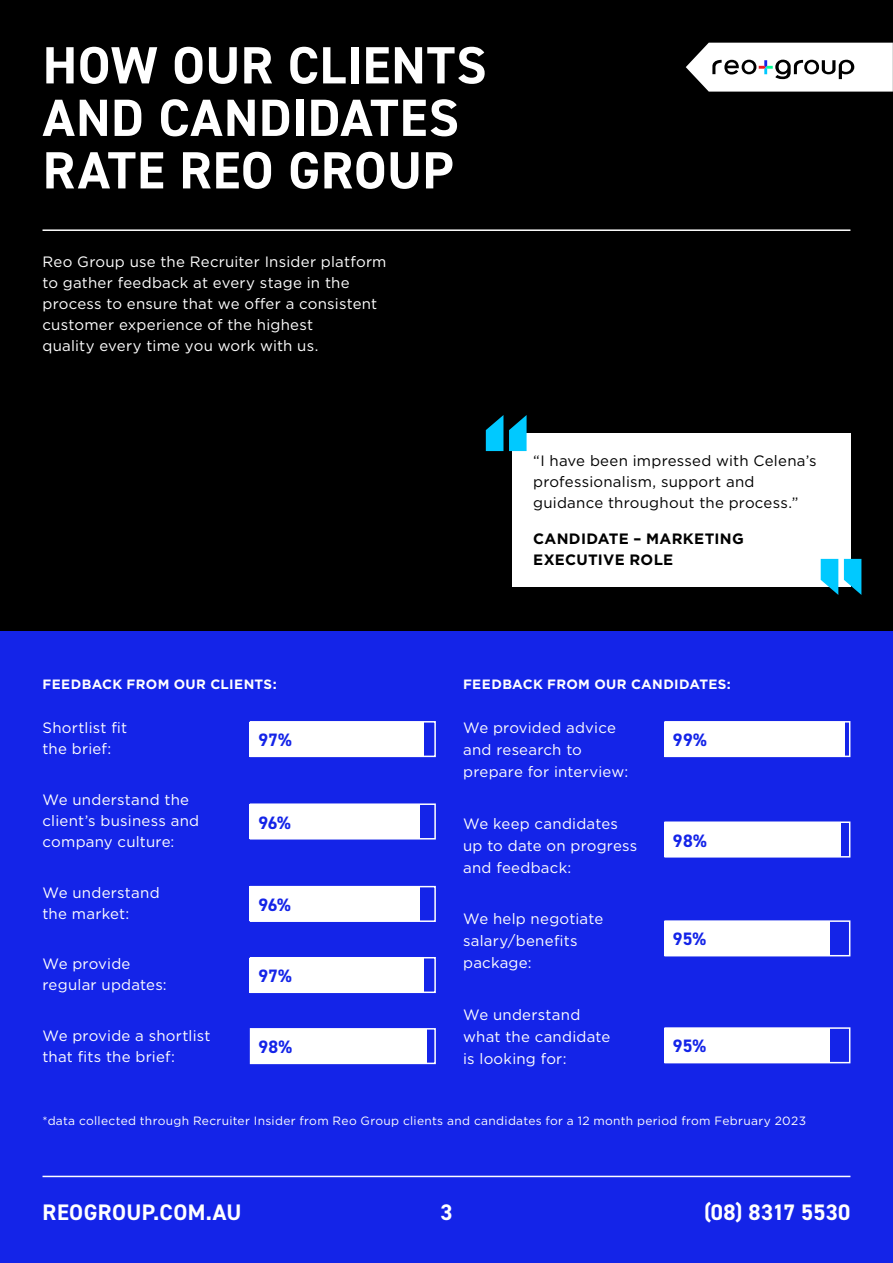
<style>
.page{position:relative;width:893px;height:1263px;background:#000}
.page>*{position:absolute;margin:0;border:0;box-sizing:border-box;transform-origin:0 0}
.t1{font:700 52.5px/52.5px "DIN2014";letter-spacing:.01em;color:#fff}
.t2{font:700 22.5px "DIN2014";letter-spacing:.015em;color:#fff}
.t3{font:700 18px "DIN2014";letter-spacing:.005em;color:#1424e8}
.t4{font:15px/21px "Gotham";letter-spacing:.015em;color:#fff}
.t5{font:15px/21px "Gotham";letter-spacing:.015em;color:#000}
.t6{font:700 15px/21px "Gotham";letter-spacing:.02em;color:#000}
.t7{font:700 13.5px "Gotham";letter-spacing:.025em;color:#fff}
.t8{font:12px "Gotham";letter-spacing:.025em;color:#fff}
</style>
<div class="page">
<div style="left:0;top:631px;width:893px;height:632px;background:#1424e8"></div>
<hr style="left:43px;top:1176px;width:807px;height:1px;background:#fff">
<svg style="left:686px;top:43px;width:207px;height:49px"></svg>
<hr style="left:43px;top:229px;width:807px;height:2px;background:#fff">
<div style="left:250px;top:722px;width:174px;height:34px;background:#fff"></div>
<div style="left:250px;top:721px;width:186px;height:36px;border:2px solid #fff"></div>
<div style="left:250px;top:804px;width:170px;height:35px;background:#fff"></div>
<div style="left:250px;top:803px;width:186px;height:36px;border:2px solid #fff"></div>
<div style="left:664px;top:822px;width:177px;height:35px;background:#fff"></div>
<div style="left:664px;top:821px;width:186px;height:36px;border:2px solid #fff"></div>
<div style="left:250px;top:887px;width:170px;height:34px;background:#fff"></div>
<div style="left:250px;top:886px;width:186px;height:36px;border:2px solid #fff"></div>
<div style="left:664px;top:921px;width:166px;height:35px;background:#fff"></div>
<div style="left:664px;top:920px;width:186px;height:36px;border:2px solid #fff"></div>
<div style="left:250px;top:958px;width:174px;height:34px;background:#fff"></div>
<div style="left:250px;top:957px;width:186px;height:36px;border:2px solid #fff"></div>
<div style="left:664px;top:722px;width:181px;height:34px;background:#fff"></div>
<div style="left:664px;top:721px;width:186px;height:36px;border:2px solid #fff"></div>
<div style="left:250px;top:1029px;width:176px;height:34px;background:#fff"></div>
<div style="left:250px;top:1028px;width:186px;height:36px;border:2px solid #fff"></div>
<div style="left:664px;top:1027px;width:186px;height:36px;background:#1424e8;border:2px solid #fff"></div>
<div style="left:664px;top:1028px;width:166px;height:35px;background:#fff"></div>
<div style="left:512px;top:433px;width:338px;height:154px;background:#fff"></div>
<svg style="left:486px;top:415px;width:41px;height:36px"></svg>
<svg style="left:821px;top:559px;width:40px;height:36px"></svg>
<h1 class="t1" style="left:43px;top:38px;width:445px">HOW OUR CLIENTS<br>AND CANDIDATES<br>RATE REO GROUP</h1>
<p class="t4" style="left:43px;top:251px;width:345px">Reo Group use the Recruiter Insider platform to gather feedback at every stage in the process to ensure that we offer a consistent customer experience of the highest<br>quality every time you work with us.</p>
<p class="t5" style="left:533px;top:450px;width:285px">“I have been impressed with Celena’s professionalism, support and guidance throughout the process.”</p>
<p class="t6" style="left:533px;top:528px;width:212px">CANDIDATE – MARKETING<br>EXECUTIVE ROLE</p>
<p class="t7" style="left:43px;top:676px;width:236px">FEEDBACK FROM OUR CLIENTS:</p>
<p class="t7" style="left:463px;top:676px;width:269px">FEEDBACK FROM OUR CANDIDATES:</p>
<p class="t4" style="left:43px;top:717px;width:86px">Shortlist fit the brief:</p>
<p class="t4" style="left:43px;top:789px;width:158px">We understand the client’s business and company culture:</p>
<p class="t4" style="left:43px;top:881px;width:119px">We understand the market:</p>
<p class="t4" style="left:43px;top:953px;width:126px">We provide regular updates:</p>
<p class="t4" style="left:43px;top:1025px;width:170px">We provide a shortlist that fits the brief:</p>
<p class="t4" style="left:463px;top:716px;width:167px;line-height:22px">We provided advice and research to prepare for interview:</p>
<p class="t4" style="left:463px;top:812px;width:176px;line-height:22px">We keep candidates up to date on progress and feedback:</p>
<p class="t3" style="left:258px;top:728px;width:35px">97%</p>
<p class="t3" style="left:673px;top:728px;width:35px">99%</p>
<p class="t3" style="left:258px;top:810px;width:34px">96%</p>
<p class="t3" style="left:673px;top:828px;width:35px">98%</p>
<p class="t3" style="left:258px;top:893px;width:34px">96%</p>
<p class="t4" style="left:463px;top:908px;width:142px;line-height:21.9px">We help negotiate salary/benefits package:</p>
<p class="t4" style="left:463px;top:1003px;width:149px;line-height:22px">We understand what the candidate is looking for:</p>
<p class="t3" style="left:673px;top:927px;width:35px">95%</p>
<p class="t3" style="left:258px;top:964px;width:35px">97%</p>
<p class="t3" style="left:258px;top:1035px;width:35px">98%</p>
<p class="t3" style="left:673px;top:1034px;width:35px">95%</p>
<p class="t8" style="left:43px;top:1113px;width:765px">*data collected through Recruiter Insider from Reo Group clients and candidates for a 12 month period from February 2023</p>
<h2 class="t2" style="left:43px;top:1198px;width:200px">REOGROUP.COM.AU</h2>
<h2 class="t2" style="left:440px;top:1198px;width:14px">3</h2>
<h2 class="t2" style="left:704px;top:1198px;width:148px">(08) 8317 5530</h2>
</div>
